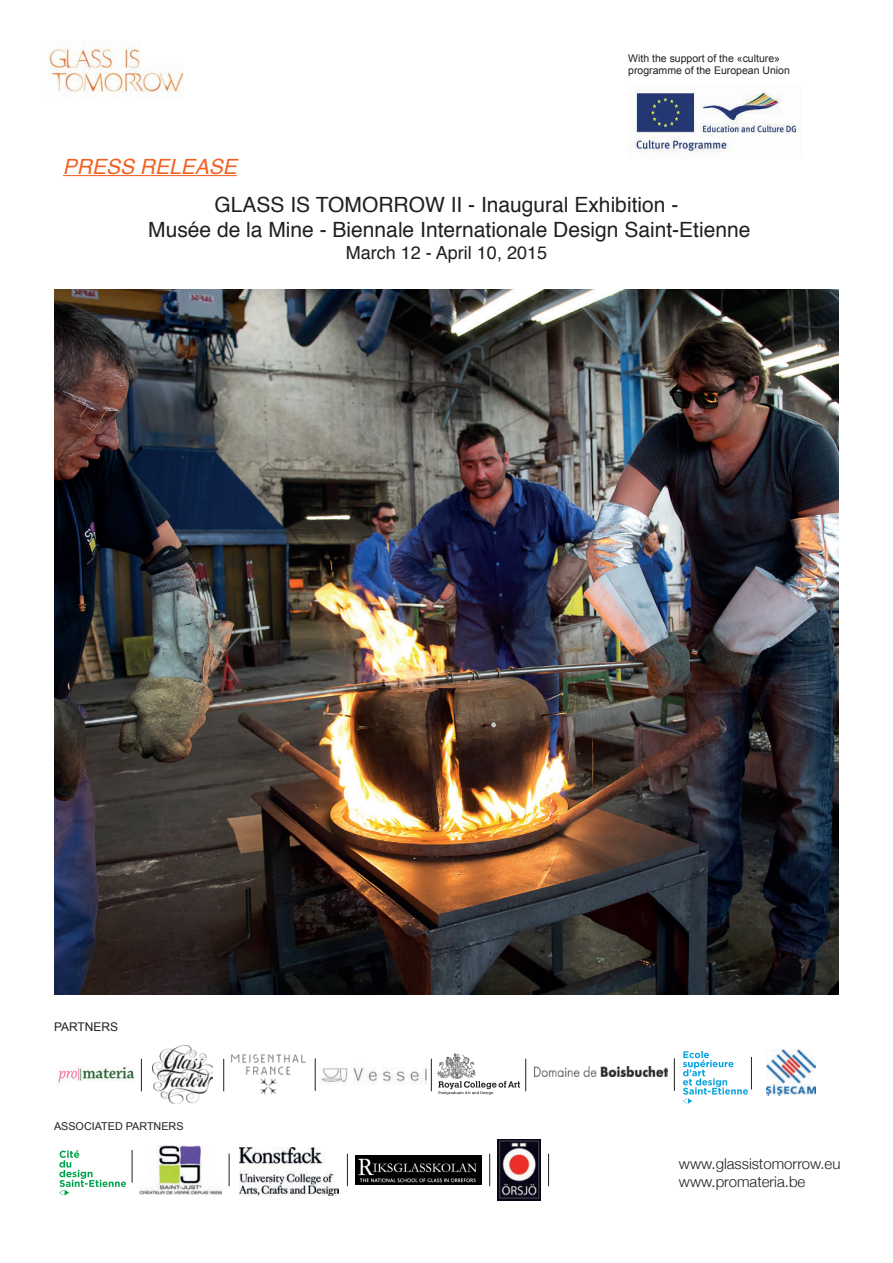
<style>
.page{position:relative;width:893px;height:1263px;background:#fff}
.page>*{position:absolute;margin:0;border:0;box-sizing:border-box;transform-origin:0 0}
.t1{font:21px/25.2px "Helvetica";color:#231f20;text-align:center}
.t2{font:italic 21px "Helvetica";color:#f26223}
.t3{font:18px "Helvetica";color:#231f20}
.t4{font:300 15px/18px "Helvetica Neue";color:#231f20}
.t5{font:12px "Arial";color:#231f20}
.t6{font:10.8px "Arial";color:#231f20}
.t7{font:10.5px/12.6px "Arial";color:#231f20}
</style>
<div class="page">
<img style="left:54px;top:290px;width:785px;height:704px">
<hr style="left:63px;top:175px;width:174px;height:1px;background:#f26223">
<img style="left:630px;top:89px;width:170px;height:63px">
<img style="left:230px;top:1054px;width:76px;height:41px">
<svg style="left:437px;top:1053px;width:83px;height:42px"></svg>
<img style="left:534px;top:1066px;width:133px;height:10px">
<img style="left:152px;top:1045px;width:60px;height:58px">
<img style="left:320px;top:1067px;width:107px;height:18px">
<img style="left:58px;top:1066px;width:77px;height:17px">
<hr style="left:141px;top:1059px;width:1px;height:32px;background:#231f20">
<hr style="left:223px;top:1059px;width:1px;height:32px;background:#231f20">
<hr style="left:315px;top:1058px;width:1px;height:33px;background:#231f20">
<hr style="left:431px;top:1059px;width:1px;height:32px;background:#231f20">
<hr style="left:525px;top:1059px;width:1px;height:32px;background:#231f20">
<hr style="left:674px;top:1058px;width:1px;height:33px;background:#231f20">
<hr style="left:751px;top:1057px;width:1px;height:32px;background:#231f20">
<svg style="left:683px;top:1051px;width:65px;height:53px"></svg>
<img style="left:239px;top:1147px;width:100px;height:49px">
<img style="left:355px;top:1155px;width:127px;height:30px">
<img style="left:140px;top:1146px;width:82px;height:48px">
<hr style="left:132px;top:1150px;width:1px;height:32px;background:#231f20">
<hr style="left:229px;top:1154px;width:1px;height:32px;background:#231f20">
<hr style="left:347px;top:1154px;width:1px;height:32px;background:#231f20">
<hr style="left:489px;top:1154px;width:1px;height:32px;background:#231f20">
<img style="left:497px;top:1139px;width:44px;height:61px">
<hr style="left:548px;top:1154px;width:1px;height:32px;background:#231f20">
<svg style="left:59px;top:1150px;width:67px;height:45px"></svg>
<img style="left:49px;top:43px;width:134px;height:55px">
<img style="left:767px;top:1049px;width:48px;height:46px">
<p class="t7" style="left:628px;top:52px;width:163px">With the support of the «culture» programme of the European Union</p>
<p class="t2" style="left:63px;top:150px;width:175px">PRESS RELEASE</p>
<p class="t1" style="left:148px;top:193px;width:604px">GLASS IS TOMORROW II - Inaugural Exhibition -<br>Musée de la Mine - Biennale Internationale Design Saint-Etienne</p>
<p class="t3" style="left:346px;top:239px;width:203px">March 12 - April 10, 2015</p>
<p class="t5" style="left:54px;top:1019px;width:66px">PARTNERS</p>
<p class="t6" style="left:54px;top:1119px;width:131px">ASSOCIATED PARTNERS</p>
<p class="t4" style="left:679px;top:1154px;width:163px">www.glassistomorrow.eu www.promateria.be</p>
</div>
